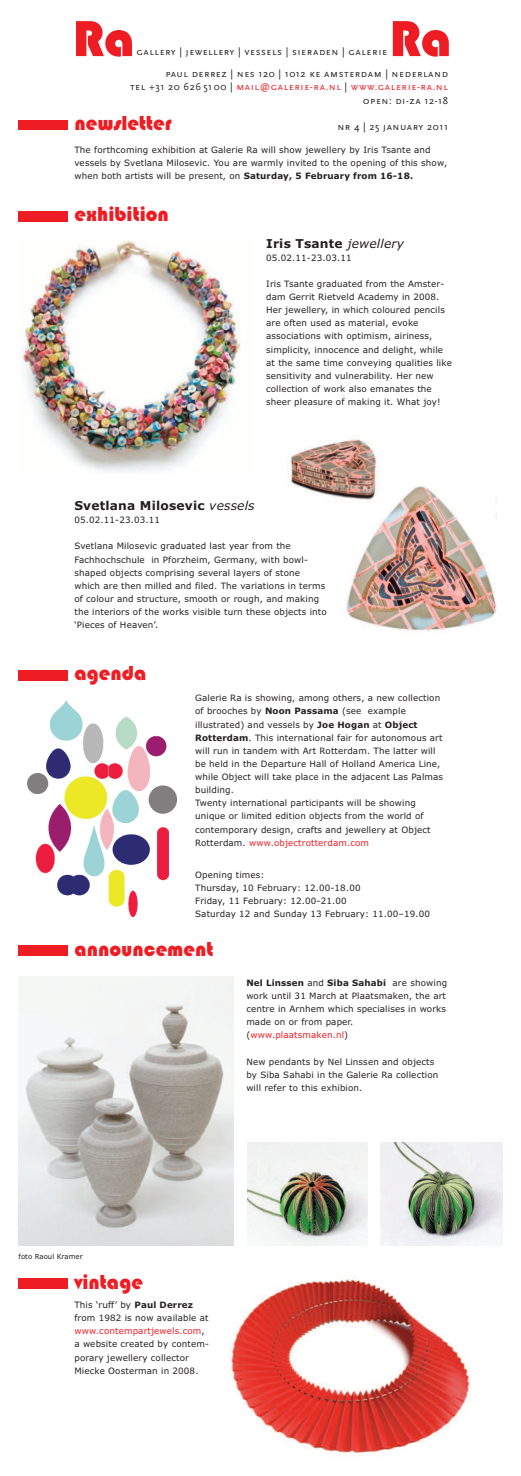
<style>
.page{position:relative;width:521px;height:1476px;background:#fff}
.page>*{position:absolute;margin:0;border:0;box-sizing:border-box;transform-origin:0 0}
.t1{font:52.5px "Bauhaus 93";color:#ee1d23}
.t2{font:21px "Bauhaus 93";color:#ee1d23}
.t3{font:700 12.25px "Verdana";letter-spacing:.015em;color:#231f20}
.t4{font:10.5px/13.1px "Scala Sans Pro";letter-spacing:.05em;color:#231f20;text-align:right}
.t5{font:8.75px/13.1px "Verdana";letter-spacing:.015em;color:#231f20}
.t6{font:8.75px "Verdana Bold OTF";letter-spacing:.015em;color:#231f20}
.t7{font:7px "Verdana";color:#231f20}
.s1{color:#ee1d23}
.s2{font-family:"Verdana Bold OTF"}
.s3{font-weight:400;font-style:italic}
.s4{font-family:"Verdana"}
</style>
<div class="page">
<div style="left:19px;top:120px;width:49px;height:10px;background:#ee1d23"></div>
<div style="left:19px;top:211px;width:49px;height:10px;background:#ee1d23"></div>
<div style="left:19px;top:945px;width:49px;height:11px;background:#ee1d23"></div>
<div style="left:19px;top:670px;width:49px;height:10px;background:#ee1d23"></div>
<div style="left:19px;top:1279px;width:49px;height:10px;background:#ee1d23"></div>
<img style="left:22px;top:240px;width:219px;height:232px">
<img style="left:346px;top:486px;width:150px;height:148px">
<img style="left:287px;top:439px;width:97px;height:71px">
<img style="left:229px;top:1279px;width:242px;height:177px">
<img style="left:27px;top:700px;width:149px;height:216px">
<img style="left:381px;top:1143px;width:121px;height:102px">
<img style="left:247px;top:1143px;width:120px;height:102px">
<img style="left:19px;top:976px;width:214px;height:269px">
<h1 class="t1" style="left:72px;top:7px;width:64px">Ra</h1>
<h1 class="t1" style="left:389px;top:7px;width:64px">Ra</h1>
<p class="t4" style="left:130px;top:69px;width:319px">paul derrez | nes 120 | 1012 ke amsterdam | nederland<br>tel +31 20 626 5100 | <span class="s1">mail@galerie-ra.nl</span> | <span class="s1">www.galerie-ra.nl </span>open: di-za 12-18</p>
<h2 class="t2" style="left:74px;top:110px;width:99px">newsletter</h2>
<p class="t4" style="left:337px;top:121px;width:112px">nr 4 | 25 january 2011</p>
<p class="t4" style="left:136px;top:46px;width:252px">gallery | jewellery | vessels | sieraden | galerie</p>
<p class="t5" style="left:74px;top:143px;width:374px">The forthcoming exhibition at Galerie Ra will show jewellery by Iris Tsante and vessels by Svetlana Milosevic. You are warmly invited to the opening of this show, when both artists will be present, on <span class="s2">Saturday, 5 February from 16-18.</span></p>
<h2 class="t2" style="left:74px;top:202px;width:96px">exhibition</h2>
<h3 class="t3" style="left:266px;top:236px;width:139px">Iris Tsante <span class="s3">jewellery</span></h3>
<p class="t5" style="left:266px;top:251px;width:87px">05.02.11-23.03.11</p>
<p class="t5" style="left:266px;top:277px;width:187px">Iris Tsante graduated from the Amster&shy;dam Gerrit Rietveld Academy in 2008.<br>Her jewellery, in which coloured pencils are often used as material, evoke associations with optimism, airiness, simplicity, innocence and delight, while at the same time conveying qualities like sensitivity and vulnerability. Her new collection of work also emanates the sheer pleasure of making it. What joy!</p>
<h3 class="t3" style="left:74px;top:499px;width:182px">Svetlana Milosevic <span class="s3">vessels</span></h3>
<p class="t5" style="left:74px;top:514px;width:87px">05.02.11-23.03.11</p>
<p class="t5" style="left:74px;top:540px;width:254px">Svetlana Milosevic graduated last year from the Fachhochschule in Pforzheim, Germany, with bowl&shy;shaped objects comprising several layers of stone which are then milled and filed. The variations in terms of colour and structure, smooth or rough, and making the interiors of the works visible turn these objects into ‘Pieces of Heaven’.</p>
<h2 class="t2" style="left:74px;top:661px;width:73px">agenda</h2>
<p class="t5" style="left:195px;top:692px;width:249px">Galerie Ra is showing, among others, a new collection of brooches by <span class="s2">Noon Passama</span> (see example illustrated) and vessels by <span class="s2">Joe Hogan</span> at <span class="s2">Object Rotterdam</span>. This international fair for autonomous art will run in tandem with Art Rotterdam. The latter will be held in the Departure Hall of Holland America Line, while Object will take place in the adjacent Las Palmas building.<br>Twenty international participants will be showing unique or limited edition objects from the world of contemporary design, crafts and jewellery at Object Rotterdam. <span class="s1">www.objectrotterdam.com</span></p>
<p class="t5" style="left:195px;top:868px;width:236px">Opening times:<br>Thursday, 10 February: 12.00-18.00<br>Friday, 11 February: 12.00-21.00<br>Saturday 12 and Sunday 13 February: 11.00–19.00</p>
<h2 class="t2" style="left:74px;top:936px;width:141px">announcement</h2>
<p class="t6" style="left:246px;top:978px;width:202px">Nel Linssen <span class="s4">and</span> Siba Sahabi <span class="s4">are showing</span></p>
<p class="t5" style="left:246px;top:989px;width:201px">work until 31 March at Plaatsmaken, the art centre in Arnhem which specialises in works made on or from paper. (<span class="s1">www.plaatsmaken.nl</span>)</p>
<p class="t5" style="left:246px;top:1055px;width:194px">New pendants by Nel Linssen and objects by Siba Sahabi in the Galerie Ra collection will refer to this exhibion.</p>
<p class="t7" style="left:19px;top:1252px;width:66px">foto Raoul Kramer</p>
<h2 class="t2" style="left:74px;top:1269px;width:70px">vintage</h2>
<p class="t5" style="left:74px;top:1298px;width:136px">This ‘ruff’ by <span class="s2">Paul Derrez </span>from 1982 is now available at <span class="s1">www.contempartjewels.com</span>, a website created by contem&shy;porary jewellery collector<br>Miecke Oosterman in 2008.</p>
</div>
